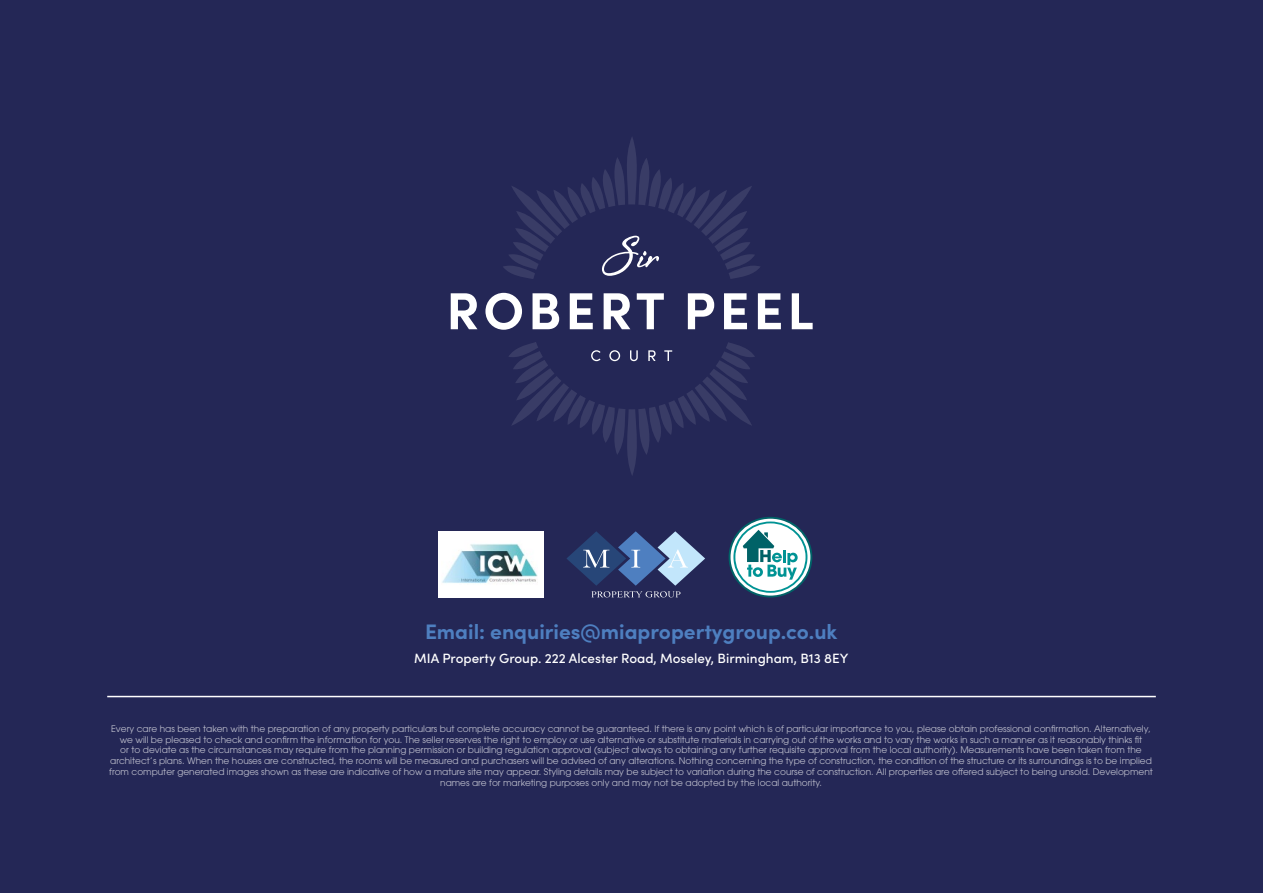
<style>
.page{position:relative;width:1263px;height:893px;background:#242756}
.page>*{position:absolute;margin:0;border:0;box-sizing:border-box;transform-origin:0 0}
.t1{font:700 21px "Sofia Pro";color:#4e7fc0}
.t2{font:500 13.5px "Sofia Pro";color:#fff}
.t3{font:9px/10.8px "ITC Avant Garde Pro";color:#fff;text-align:center}
</style>
<div class="page">
<hr style="left:107px;top:696px;width:1049px;height:1px;background:#fff">
<svg style="left:567px;top:531px;width:138px;height:66px"></svg>
<svg style="left:729px;top:517px;width:83px;height:80px"></svg>
<div style="left:438px;top:531px;width:105px;height:66px;background:#fff"></div>
<img style="left:442px;top:543px;width:96px;height:41px">
<svg style="left:451px;top:293px;width:26px;height:36px"></svg>
<svg style="left:485px;top:293px;width:37px;height:37px"></svg>
<svg style="left:532px;top:293px;width:27px;height:36px"></svg>
<svg style="left:570px;top:293px;width:23px;height:36px"></svg>
<svg style="left:604px;top:293px;width:26px;height:36px"></svg>
<svg style="left:637px;top:293px;width:27px;height:36px"></svg>
<svg style="left:688px;top:293px;width:26px;height:36px"></svg>
<svg style="left:724px;top:293px;width:23px;height:36px"></svg>
<svg style="left:758px;top:293px;width:23px;height:36px"></svg>
<svg style="left:792px;top:293px;width:21px;height:36px"></svg>
<svg style="left:509px;top:342px;width:246px;height:133px"></svg>
<svg style="left:503px;top:137px;width:257px;height:142px"></svg>
<h1 class="t1" style="left:425px;top:615px;width:414px">Email: enquiries@miapropertygroup.co.uk</h1>
<h2 class="t2" style="left:414px;top:648px;width:435px">MIA Property Group. 222 Alcester Road, Moseley, Birmingham, B13 8EY</h2>
<p class="t3" style="left:109px;top:723px;width:1045px">Every care has been taken with the preparation of any property particulars but complete accuracy cannot be guaranteed. If there is any point which is of particular importance to you, please obtain professional confirmation. Alternatively, we will be pleased to check and confirm the information for you. The seller reserves the right to employ or use alternative or substitute materials in carrying out of the works and to vary the works in such a manner as it reasonably thinks fit<br>or to deviate as the circumstances may require from the planning permission or building regulation approval (subject always to obtaining any further requisite approval from the local authority). Measurements have been taken from the architect’s plans. When the houses are constructed, the rooms will be measured and purchasers will be advised of any alterations. Nothing concerning the type of construction, the condition of the structure or its surroundings is to be implied from computer generated images shown as these are indicative of how a mature site may appear. Styling details may be subject to variation during the course of construction. All properties are offered subject to being unsold. Development names are for marketing purposes only and may not be adopted by the local authority.</p>
</div>
